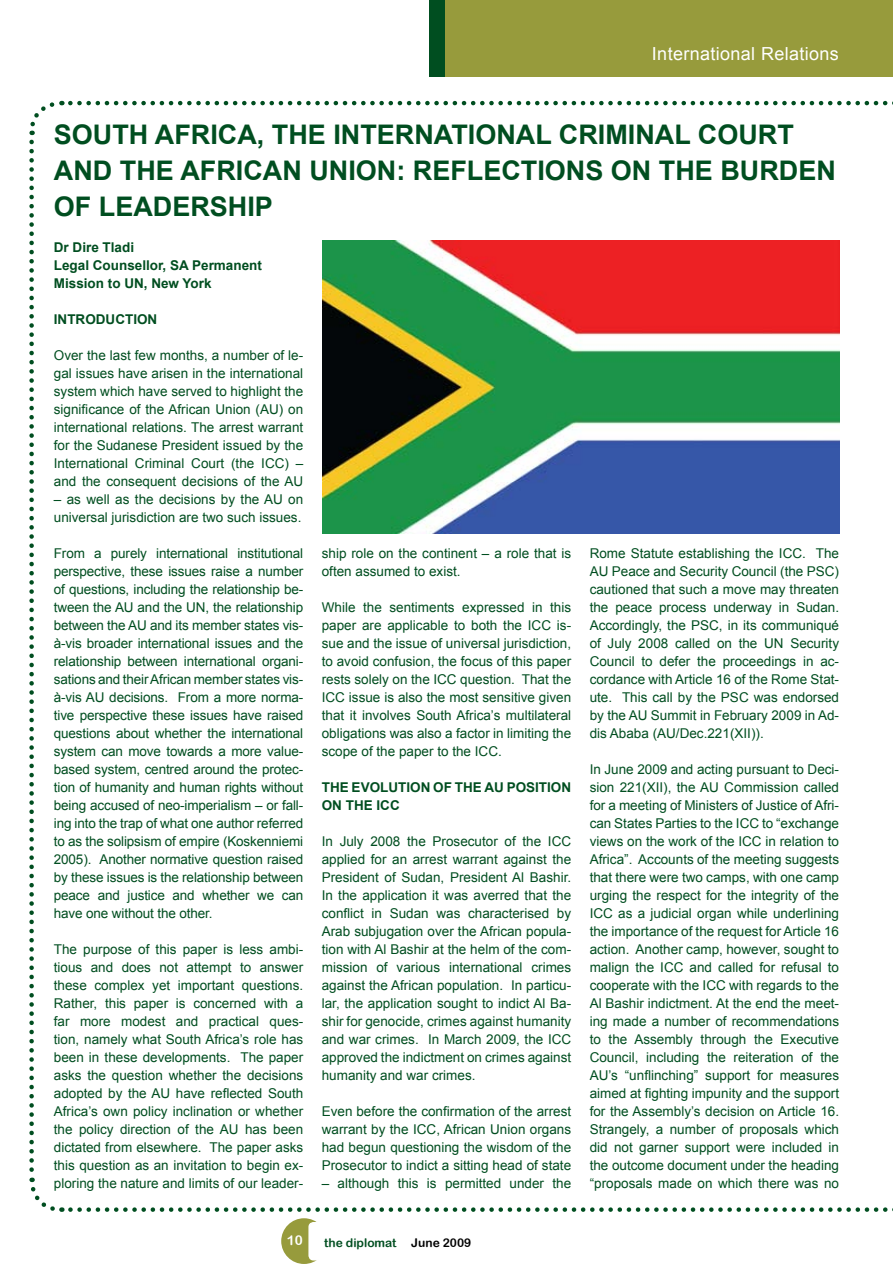
<style>
.page{position:relative;width:893px;height:1276px;background:#fff}
.page>*{position:absolute;margin:0;border:0;box-sizing:border-box;transform-origin:0 0}
.t1{font:700 27px/36px "Arial";color:#004e20}
.t2{font:18px "Arial";letter-spacing:.02em;color:#fff}
.t3{font:700 18px "Arial";color:#fff}
.t4{font:13.5px/18px "Arial";color:#004e20;text-align:justify}
.t5{font:700 13.5px/18px "Arial";color:#004e20}
.t6{font:13.5px "Arial Rounded MT Bold";color:#fff}
.t7{font:12px "Arial Rounded MT Bold";color:#004e20}
.t8{font:12px "Arial Rounded MT Bold";color:#000}
</style>
<div class="page">
<div style="left:281px;top:1218px;width:46px;height:46px;background:#979b3c;border-radius:50%"></div>
<div style="left:309px;top:1222px;width:304px;height:37px;background:#fff;border-radius:4px"></div>
<div style="left:308px;top:1222px;width:306px;height:38px;border:2px solid #fff;border-radius:4px"></div>
<svg style="left:29px;top:142px;width:33px;height:1070px"></svg>
<svg style="left:70px;top:1207px;width:823px;height:4px"></svg>
<svg style="left:29px;top:100px;width:864px;height:35px"></svg>
<div style="left:429px;top:0;width:410px;height:77px;background:#004e20"></div>
<div style="left:445px;top:0;width:448px;height:77px;background:#979b3c"></div>
<img style="left:323px;top:240px;width:517px;height:293px">
<h2 class="t3" style="left:645px;top:42px;width:175px">International Relatio</h2>
<h2 class="t2" style="left:652px;top:42px;width:189px">International Relations</h2>
<h1 class="t1" style="left:54px;top:117px;width:783px">SOUTH AFRICA, THE INTERNATIONAL CRIMINAL COURT<br>AND THE AFRICAN UNION: REFLECTIONS ON THE BURDEN<br>OF LEADERSHIP</h1>
<p class="t5" style="left:54px;top:239px;width:210px">Dr Dire Tladi<br>Legal Counsellor, SA Permanent<br>Mission to UN, New York</p>
<p class="t5" style="left:54px;top:311px;width:105px">INTRODUCTION</p>
<p class="t4" style="left:54px;top:346px;width:251px">Over the last few months, a number of le&shy;gal issues have arisen in the international system which have served to highlight the significance of the African Union (AU) on international relations. The arrest warrant for the Sudanese President issued by the International Criminal Court (the ICC) – and the consequent decisions of the AU</p>
<p class="t4" style="left:54px;top:490px;width:251px">– as well as the decisions by the AU on universal jurisdiction are two such issues.</p>
<p class="t4" style="left:54px;top:544px;width:251px">From a purely international institutional perspective, these issues raise a number of questions, including the relationship be&shy;tween the AU and the UN, the relationship between the AU and its member states vis&shy;à-vis broader international issues and the relationship between international organi&shy;sations and their African member states vis&shy;à-vis AU decisions. From a more norma&shy;tive perspective these issues have raised questions about whether the international system can move towards a more value&shy;based system, centred around the protec&shy;tion of humanity and human rights without being accused of neo-imperialism – or fall&shy;ing into the trap of what one author referred to as the solipsism of empire (Koskenniemi 2005). Another normative question raised by these issues is the relationship between peace and justice and whether we can have one without the other.</p>
<p class="t4" style="left:54px;top:940px;width:251px">The purpose of this paper is less ambi&shy;tious and does not attempt to answer these complex yet important questions.<br>Rather, this paper is concerned with a far more modest and practical ques&shy;tion, namely what South Africa’s role has been in these developments. The paper asks the question whether the decisions adopted by the AU have reflected South Africa’s own policy inclination or whether the policy direction of the AU has been dictated from elsewhere. The paper asks this question as an invitation to begin ex&shy;ploring the nature and limits of our leader-</p>
<p class="t4" style="left:322px;top:544px;width:251px">ship role on the continent – a role that is often assumed to exist.</p>
<p class="t4" style="left:322px;top:598px;width:251px">While the sentiments expressed in this paper are applicable to both the ICC is&shy;sue and the issue of universal jurisdiction, to avoid confusion, the focus of this paper rests solely on the ICC question. That the ICC issue is also the most sensitive given that it involves South Africa’s multilateral obligations was also a factor in limiting the scope of the paper to the ICC.</p>
<p class="t5" style="left:322px;top:779px;width:251px">THE EVOLUTION OF THE AU POSITION<br>ON THE ICC</p>
<p class="t4" style="left:322px;top:832px;width:251px">In July 2008 the Prosecutor of the ICC applied for an arrest warrant against the President of Sudan, President Al Bashir.<br>In the application it was averred that the conflict in Sudan was characterised by Arab subjugation over the African popula&shy;tion with Al Bashir at the helm of the com&shy;mission of various international crimes against the African population. In particu&shy;lar, the application sought to indict Al Ba&shy;shir for genocide, crimes against humanity and war crimes. In March 2009, the ICC approved the indictment on crimes against humanity and war crimes.</p>
<p class="t4" style="left:322px;top:1102px;width:251px">Even before the confirmation of the arrest warrant by the ICC, African Union organs had begun questioning the wisdom of the Prosecutor to indict a sitting head of state</p>
<p class="t4" style="left:322px;top:1174px;width:251px">– although this is permitted under the</p>
<p class="t6" style="left:287px;top:1232px;width:18px">10</p>
<p class="t7" style="left:324px;top:1235px;width:74px">the diplomat</p>
<p class="t8" style="left:411px;top:1235px;width:62px">June 2009</p>
<p class="t4" style="left:590px;top:544px;width:251px">Rome Statute establishing the ICC. The AU Peace and Security Council (the PSC) cautioned that such a move may threaten the peace process underway in Sudan.<br>Accordingly, the PSC, in its communiqué of July 2008 called on the UN Security Council to defer the proceedings in ac&shy;cordance with Article 16 of the Rome Stat&shy;ute. This call by the PSC was endorsed by the AU Summit in February 2009 in Ad&shy;dis Ababa (AU/Dec.221(XII)).</p>
<p class="t4" style="left:590px;top:760px;width:251px">In June 2009 and acting pursuant to Deci&shy;sion 221(XII), the AU Commission called for a meeting of Ministers of Justice of Afri&shy;can States Parties to the ICC to “exchange views on the work of the ICC in relation to Africa”. Accounts of the meeting suggests that there were two camps, with one camp urging the respect for the integrity of the ICC as a judicial organ while underlining the importance of the request for Article 16 action. Another camp, however, sought to malign the ICC and called for refusal to cooperate with the ICC with regards to the Al Bashir indictment. At the end the meet&shy;ing made a number of recommendations to the Assembly through the Executive Council, including the reiteration of the AU’s “unflinching” support for measures aimed at fighting impunity and the support for the Assembly’s decision on Article 16.<br>Strangely, a number of proposals which did not garner support were included in the outcome document under the heading “proposals made on which there was no</p>
</div>
